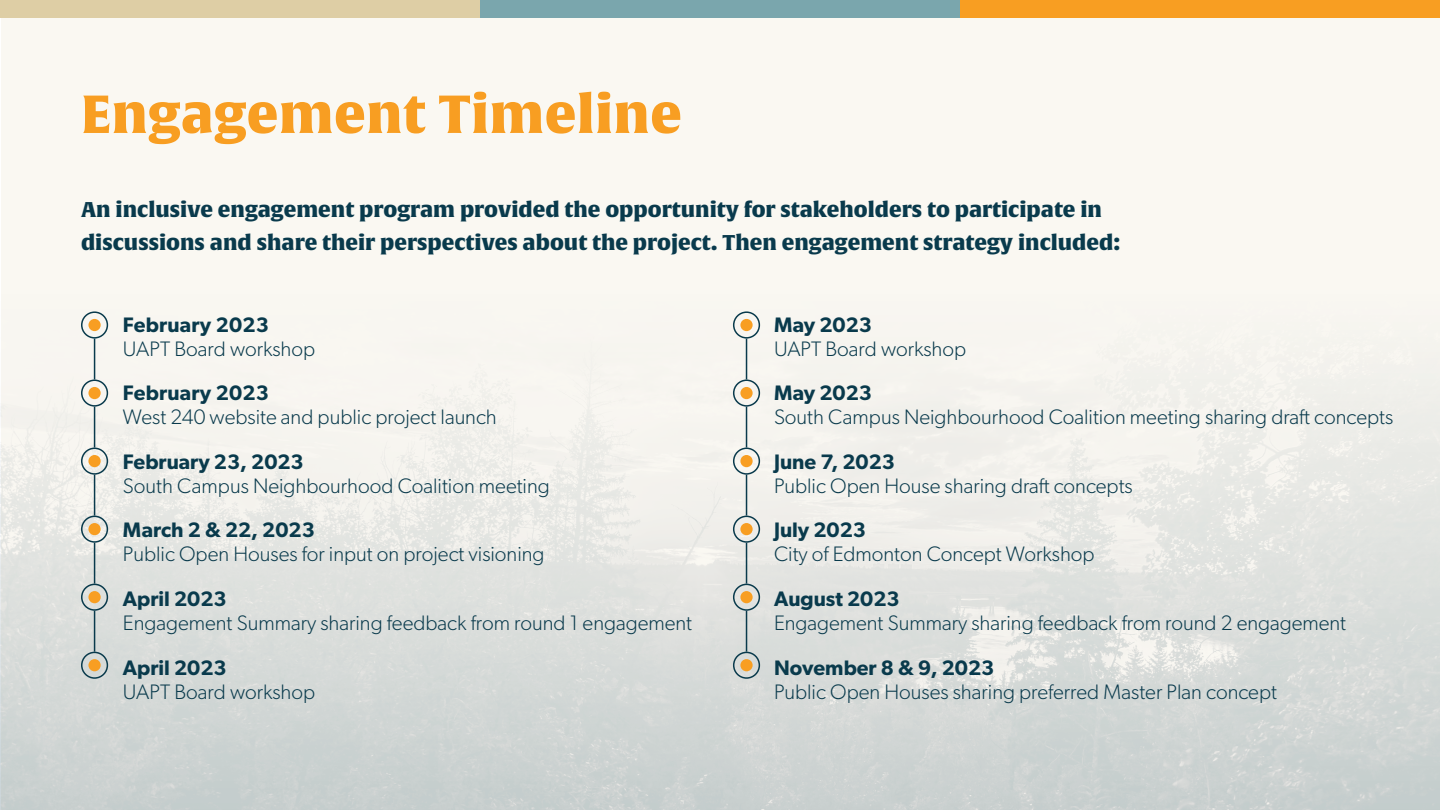
<style>
.page{position:relative;width:1440px;height:810px;background:#fff}
.page>*{position:absolute;margin:0;border:0;box-sizing:border-box;transform-origin:0 0}
._1__Slide_Title{font:900 52.5px "Alverata W01";letter-spacing:.01em;color:#f89e22}
._2__Subheading{font:300 21px/24px "Gibson";color:#093a4c}
._3__Main_Copy{font:300 21px/24px "Gibson";color:#093a4c}
._5__Callout_Text_copy{font:900 21px/33px "Alverata W01";color:#093a4c}
.s1{font-weight:600}
</style>
<div class="page">
<div style="left:1px;top:0;width:1439px;height:810px;background:#fbf9f4"></div>
<img style="left:1px;top:313px;width:1439px;height:497px">
<div style="left:480px;top:0;width:480px;height:18px;background:#7aa6ad"></div>
<div style="left:1px;top:0;width:479px;height:18px;background:#decea5"></div>
<div style="left:960px;top:0;width:479px;height:18px;background:#f89e22"></div>
<div style="left:88px;top:319px;width:13px;height:12px;background:#f89e22;border-radius:50%"></div>
<div style="left:81px;top:311px;width:27px;height:28px;border:2px solid #093a4c;border-radius:50%"></div>
<div style="left:88px;top:387px;width:13px;height:12px;background:#f89e22;border-radius:50%"></div>
<div style="left:81px;top:379px;width:27px;height:28px;border:2px solid #093a4c;border-radius:50%"></div>
<div style="left:88px;top:455px;width:13px;height:12px;background:#f89e22;border-radius:50%"></div>
<div style="left:81px;top:448px;width:27px;height:27px;border:2px solid #093a4c;border-radius:50%"></div>
<div style="left:88px;top:523px;width:13px;height:12px;background:#f89e22;border-radius:50%"></div>
<div style="left:81px;top:516px;width:27px;height:27px;border:2px solid #093a4c;border-radius:50%"></div>
<div style="left:88px;top:591px;width:13px;height:12px;background:#f89e22;border-radius:50%"></div>
<div style="left:81px;top:584px;width:27px;height:27px;border:2px solid #093a4c;border-radius:50%"></div>
<div style="left:88px;top:659px;width:13px;height:12px;background:#f89e22;border-radius:50%"></div>
<div style="left:81px;top:652px;width:27px;height:27px;border:2px solid #093a4c;border-radius:50%"></div>
<hr style="left:94px;top:339px;width:1px;height:40px;background:#093a4c">
<hr style="left:94px;top:407px;width:1px;height:41px;background:#093a4c">
<hr style="left:94px;top:475px;width:1px;height:41px;background:#093a4c">
<hr style="left:94px;top:543px;width:1px;height:41px;background:#093a4c">
<hr style="left:94px;top:611px;width:1px;height:41px;background:#093a4c">
<div style="left:740px;top:319px;width:13px;height:12px;background:#f89e22;border-radius:50%"></div>
<div style="left:733px;top:311px;width:27px;height:28px;border:2px solid #093a4c;border-radius:50%"></div>
<div style="left:740px;top:387px;width:13px;height:12px;background:#f89e22;border-radius:50%"></div>
<div style="left:733px;top:379px;width:27px;height:28px;border:2px solid #093a4c;border-radius:50%"></div>
<div style="left:740px;top:455px;width:13px;height:12px;background:#f89e22;border-radius:50%"></div>
<div style="left:733px;top:448px;width:27px;height:27px;border:2px solid #093a4c;border-radius:50%"></div>
<div style="left:740px;top:523px;width:13px;height:12px;background:#f89e22;border-radius:50%"></div>
<div style="left:733px;top:516px;width:27px;height:27px;border:2px solid #093a4c;border-radius:50%"></div>
<div style="left:740px;top:591px;width:13px;height:12px;background:#f89e22;border-radius:50%"></div>
<div style="left:733px;top:584px;width:27px;height:27px;border:2px solid #093a4c;border-radius:50%"></div>
<div style="left:740px;top:659px;width:13px;height:12px;background:#f89e22;border-radius:50%"></div>
<div style="left:733px;top:652px;width:27px;height:27px;border:2px solid #093a4c;border-radius:50%"></div>
<hr style="left:746px;top:339px;width:1px;height:40px;background:#093a4c">
<hr style="left:746px;top:407px;width:1px;height:41px;background:#093a4c">
<hr style="left:746px;top:475px;width:1px;height:41px;background:#093a4c">
<hr style="left:746px;top:543px;width:1px;height:41px;background:#093a4c">
<hr style="left:746px;top:611px;width:1px;height:41px;background:#093a4c">
<p class="_1__Slide_Title" style="left:81px;top:83px;width:602px">Engagement Timeline</p>
<p class="_5__Callout_Text_copy" style="left:81px;top:193px;width:1041px">An inclusive engagement program provided the opportunity for stakeholders to participate in discussions and share their perspectives about the project. Then engagement strategy included:</p>
<p class="_2__Subheading" style="left:123px;top:312px;width:194px"><span class="s1">February 2023<br></span>UAPT Board workshop</p>
<p class="_2__Subheading" style="left:123px;top:381px;width:375px"><span class="s1">February 2023<br></span>West 240 website and public project launch</p>
<p class="_3__Main_Copy" style="left:123px;top:449px;width:428px"><span class="s1">February 23, 2023<br></span>South Campus Neighbourhood Coalition meeting</p>
<p class="_3__Main_Copy" style="left:123px;top:518px;width:423px"><span class="s1">March 2 &amp; 22, 2023<br></span>Public Open Houses for input on project visioning</p>
<p class="_3__Main_Copy" style="left:123px;top:587px;width:571px"><span class="s1">April 2023<br></span>Engagement Summary sharing feedback from round 1 engagement</p>
<p class="_3__Main_Copy" style="left:123px;top:655px;width:194px"><span class="s1">April 2023<br></span>UAPT Board workshop</p>
<p class="_2__Subheading" style="left:774px;top:312px;width:194px"><span class="s1">May 2023<br></span>UAPT Board workshop</p>
<p class="_2__Subheading" style="left:774px;top:381px;width:621px"><span class="s1">May 2023<br></span>South Campus Neighbourhood Coalition meeting sharing draft concepts</p>
<p class="_2__Subheading" style="left:774px;top:449px;width:360px"><span class="s1">June 7, 2023<br></span>Public Open House sharing draft concepts</p>
<p class="_2__Subheading" style="left:774px;top:518px;width:322px"><span class="s1">July 2023<br></span>City of Edmonton Concept Workshop</p>
<p class="_2__Subheading" style="left:774px;top:587px;width:574px"><span class="s1">August 2023<br></span>Engagement Summary sharing feedback from round 2 engagement</p>
<p class="_2__Subheading" style="left:774px;top:655px;width:504px"><span class="s1">November 8 &amp; 9, 2023<br></span>Public Open Houses sharing preferred Master Plan concept</p>
</div>
